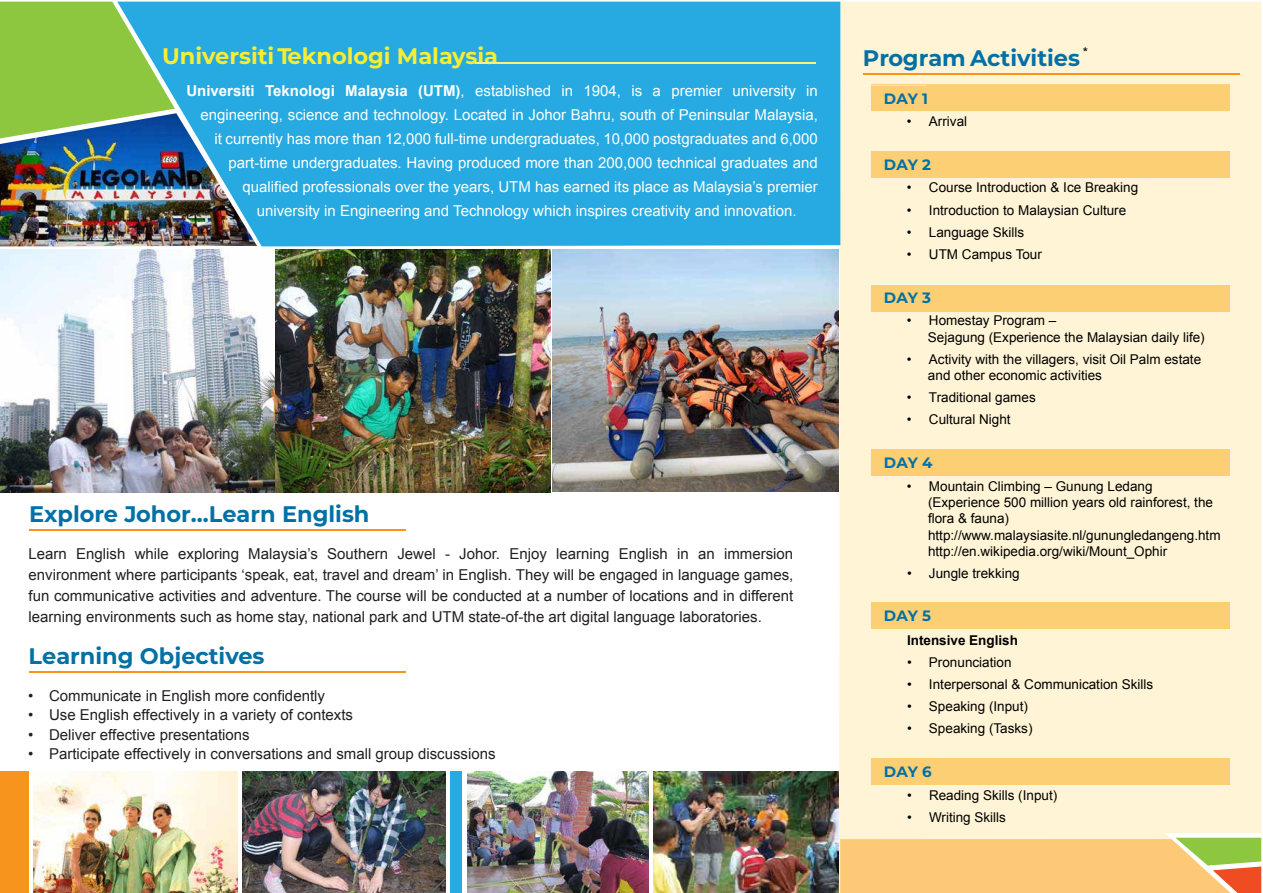
<style>
.page{position:relative;width:1263px;height:893px;background:#fff}
.page>*{position:absolute;margin:0;border:0;box-sizing:border-box;transform-origin:0 0}
.t1{font:700 22.5px "Montserrat";color:#0070a5}
.t2{font:700 22.5px "Montserrat";color:#f9ed32}
.t3{font:15px/21px "Arial";color:#231f20;text-align:justify}
.t4{font:15px "Arial";color:#fff}
.t5{font:700 15px "Montserrat";color:#0070a5}
.t6{font:13.5px/16.2px "Arial";color:#000}
.t7{font:700 13.5px "Arial";color:#000}
.s1{font-weight:700}
</style>
<div class="page">
<img style="left:653px;top:771px;width:185px;height:122px">
<div style="left:839px;top:2px;width:422px;height:891px;background:#fff4d6"></div>
<div style="left:840px;top:86px;width:31px;height:13px;background:#fff4d6"></div>
<div style="left:0;top:2px;width:117px;height:111px;background:#8dc63f"></div>
<img style="left:0;top:113px;width:117px;height:133px">
<svg style="left:117px;top:2px;width:723px;height:244px;fill:#27aae1"></svg>
<hr style="left:475px;top:62px;width:340px;height:2px;background:#ffee81">
<hr style="left:29px;top:529px;width:377px;height:2px;background:#f7941e">
<hr style="left:863px;top:73px;width:377px;height:1px;background:#f7941e">
<div style="left:871px;top:84px;width:359px;height:27px;background:#fdcf75"></div>
<div style="left:871px;top:86px;width:55px;height:13px;background:#fdcf75"></div>
<img style="left:0;top:249px;width:274px;height:243px">
<img style="left:276px;top:249px;width:274px;height:243px">
<img style="left:552px;top:249px;width:286px;height:243px">
<div style="left:0;top:772px;width:29px;height:121px;background:#f7941e"></div>
<img style="left:33px;top:772px;width:204px;height:121px">
<img style="left:242px;top:772px;width:203px;height:121px">
<img style="left:467px;top:772px;width:181px;height:121px">
<div style="left:451px;top:772px;width:11px;height:121px;background:#27aae1"></div>
<hr style="left:29px;top:671px;width:377px;height:2px;background:#f7941e">
<div style="left:871px;top:151px;width:359px;height:27px;background:#fdcf75"></div>
<div style="left:871px;top:285px;width:359px;height:27px;background:#fdcf75"></div>
<div style="left:871px;top:449px;width:359px;height:27px;background:#fdcf75"></div>
<div style="left:871px;top:602px;width:359px;height:27px;background:#fdcf75"></div>
<div style="left:871px;top:758px;width:359px;height:27px;background:#fdcf75"></div>
<svg style="left:840px;top:838px;width:421px;height:55px"></svg>
<h1 class="t2" style="left:162px;top:40px;width:337px">UniversitiTeknologi Malaysia</h1>
<p class="t4" style="left:186px;top:81px;width:633px"><span class="s1">Universiti Teknologi Malaysia (UTM)</span>, established in 1904, is a premier university in</p>
<p class="t4" style="left:200px;top:105px;width:619px">engineering, science and technology. Located in Johor Bahru, south of Peninsular Malaysia,</p>
<p class="t4" style="left:214px;top:129px;width:605px">it currently has more than 12,000 full-time undergraduates, 10,000 postgraduates and 6,000</p>
<p class="t4" style="left:229px;top:153px;width:591px">part-time undergraduates. Having produced more than 200,000 technical graduates and</p>
<p class="t4" style="left:243px;top:177px;width:577px">qualified professionals over the years, UTM has earned its place as Malaysia’s premier</p>
<p class="t4" style="left:257px;top:201px;width:541px">university in Engineering and Technology which inspires creativity and innovation.</p>
<h1 class="t1" style="left:29px;top:498px;width:342px">Explore Johor…Learn English</h1>
<p class="t3" style="left:29px;top:543px;width:766px">Learn English while exploring Malaysia’s Southern Jewel - Johor. Enjoy learning English in an immersion environment where participants ‘speak, eat, travel and dream’ in English. They will be engaged in language games, fun communicative activities and adventure. The course will be conducted at a number of locations and in different learning environments such as home stay, national park and UTM state-of-the art digital language laboratories.</p>
<h1 class="t1" style="left:29px;top:640px;width:237px">Learning Objectives</h1>
<p class="t3" style="left:28px;top:685px;width:298px">• Communicate in English more confidently</p>
<p class="t3" style="left:28px;top:705px;width:326px">• Use English effectively in a variety of contexts</p>
<p class="t3" style="left:28px;top:724px;width:223px">• Deliver effective presentations</p>
<p class="t3" style="left:28px;top:744px;width:469px">• Participate effectively in conversations and small group discussions</p>
<p class="t6" style="left:1083px;top:44px;width:7px">*</p>
<h1 class="t1" style="left:863px;top:42px;width:219px">Program Activities</h1>
<p class="t5" style="left:884px;top:87px;width:46px">DAY 1</p>
<p class="t6" style="left:907px;top:113px;width:62px">• Arrival</p>
<p class="t5" style="left:884px;top:154px;width:49px">DAY 2</p>
<p class="t6" style="left:907px;top:180px;width:233px">• Course Introduction &amp; Ice Breaking</p>
<p class="t6" style="left:907px;top:202px;width:221px">• Introduction to Malaysian Culture</p>
<p class="t6" style="left:907px;top:224px;width:119px">• Language Skills</p>
<p class="t6" style="left:907px;top:246px;width:137px">• UTM Campus Tour</p>
<p class="t5" style="left:884px;top:287px;width:49px">DAY 3</p>
<p class="t6" style="left:928px;top:313px;width:278px;text-indent:-21px">• Homestay Program –<br>Sejagung (Experience the Malaysian daily life)</p>
<p class="t6" style="left:928px;top:351px;width:275px;text-indent:-21px">• Activity with the villagers, visit Oil Palm estate and other economic activities</p>
<p class="t6" style="left:907px;top:390px;width:130px">• Traditional games</p>
<p class="t6" style="left:907px;top:412px;width:105px">• Cultural Night</p>
<p class="t5" style="left:884px;top:452px;width:50px">DAY 4</p>
<p class="t6" style="left:928px;top:478px;width:294px;text-indent:-21px">• Mountain Climbing – Gunung Ledang (Experience 500 million years old rainforest, the flora &amp; fauna) http://www.malaysiasite.nl/gunungledangeng.htm http://en.wikipedia.org/wiki/Mount_Ophir</p>
<p class="t6" style="left:907px;top:565px;width:114px">• Jungle trekking</p>
<p class="t5" style="left:884px;top:605px;width:49px">DAY 5</p>
<p class="t7" style="left:907px;top:631px;width:113px">Intensive English</p>
<p class="t6" style="left:907px;top:654px;width:106px">• Pronunciation</p>
<p class="t6" style="left:907px;top:676px;width:248px">• Interpersonal &amp; Communication Skills</p>
<p class="t6" style="left:907px;top:698px;width:123px">• Speaking (Input)</p>
<p class="t6" style="left:907px;top:721px;width:127px">• Speaking (Tasks)</p>
<p class="t5" style="left:884px;top:761px;width:49px">DAY 6</p>
<p class="t6" style="left:907px;top:787px;width:152px">• Reading Skills (Input)</p>
<p class="t6" style="left:907px;top:809px;width:100px">• Writing Skills</p>
</div>
